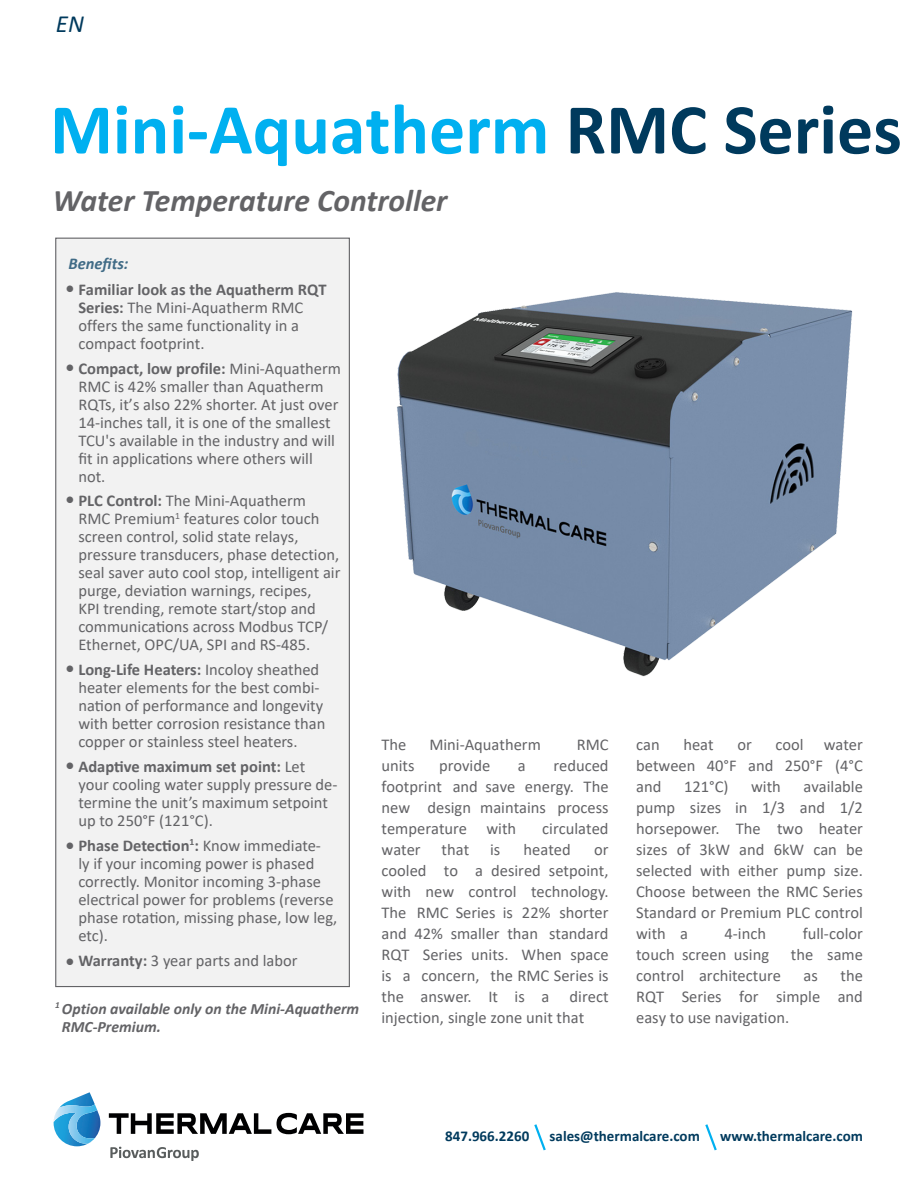
<style>
.page{position:relative;width:918px;height:1188px;background:#fff}
.page>*{position:absolute;margin:0;border:0;box-sizing:border-box;transform-origin:0 0}
.t1{font:700 72px "Calibri";color:#00b0f0}
.t2{font:italic 700 31.65px "Calibri";color:#636366}
.t3{font:italic 24.75px "Calibri";color:#003a5d}
.t4{font:16.5px/18px "Calibri";color:#636366}
.t5{font:italic 700 16.5px "Calibri";color:#406b86}
.t6{font:italic 700 15.75px "Calibri";color:#636366}
.t7{font:700 15px "Calibri";color:#003a5d}
.t8{font:15px "Segoe UI Black";color:#636366}
.s1{color:#003a5d}
.s2{font-weight:700}
.s3{font-family:"Segoe UI Black";font-size:15px}
</style>
<div class="page">
<div style="left:55px;top:238px;width:295px;height:749px;background:#f2f2f2;border:1px solid #636366"></div>
<svg style="left:705px;top:1124px;width:12px;height:27px"></svg>
<svg style="left:534px;top:1124px;width:12px;height:27px"></svg>
<svg style="left:109px;top:1113px;width:162px;height:21px"></svg>
<svg style="left:277px;top:1113px;width:87px;height:21px"></svg>
<svg style="left:63px;top:1092px;width:37px;height:54px"></svg>
<img style="left:54px;top:1104px;width:43px;height:40px">
<svg style="left:110px;top:1147px;width:89px;height:14px"></svg>
<img style="left:397px;top:292px;width:456px;height:385px">
<p class="t3" style="left:56px;top:6px;width:30px">EN</p>
<p class="t1" style="left:50px;top:79px;width:853px">Mini-Aquatherm <span class="s1">RMC Series</span></p>
<p class="t2" style="left:53px;top:178px;width:396px">Water Temperature Controller</p>
<p class="t5" style="left:68px;top:252px;width:62px">Benefits:</p>
<p class="t4" style="left:78px;top:280px;width:250px"><span class="s2">Familiar look as the Aquatherm RQT<br>Series:</span> The Mini-Aquatherm RMC offers the same functionality in a compact footprint.</p>
<p class="t4" style="left:78px;top:359px;width:264px;text-indent:-13px"><span class="s3">●</span> <span class="s2">Compact, low profile:</span> Mini-Aquatherm RMC is 42% smaller than Aquatherm RQTs, it’s also 22% shorter. At just over 14-inches tall, it is one of the smallest TCU's available in the industry and will fit in applications where others will not.</p>
<p class="t4" style="left:78px;top:491px;width:264px"><span class="s2">PLC Control:</span> The Mini-Aquatherm RMC Premium<sup>1</sup> features color touch screen control, solid state relays, pressure transducers, phase detection, seal saver auto cool stop, intelligent air purge, deviation warnings, recipes,<br>KPI trending, remote start/stop and communications across Modbus TCP/ Ethernet, OPC/UA, SPI and RS-485.</p>
<p class="t4" style="left:78px;top:660px;width:248px"><span class="s2">Long-Life Heaters:</span> Incoloy sheathed heater elements for the best combi&shy;nation of performance and longevity with better corrosion resistance than copper or stainless steel heaters.</p>
<p class="t4" style="left:78px;top:757px;width:261px"><span class="s2">Adaptive maximum set point:</span> Let your cooling water supply pressure de&shy;termine the unit’s maximum setpoint up to 250°F (121°C).</p>
<p class="t4" style="left:78px;top:836px;width:260px;text-indent:-13px"><span class="s3">●</span> <span class="s2">Phase Detection</span><sup>1</sup><span class="s2">:</span> Know immediate-<br>ly if your incoming power is phased correctly. Monitor incoming 3-phase electrical power for problems (reverse phase rotation, missing phase, low leg, etc).</p>
<p class="t4" style="left:65px;top:951px;width:234px"><span class="s3">●</span> <span class="s2">Warranty:</span> 3 year parts and labor</p>
<p class="t8" style="left:65px;top:277px;width:11px">●</p>
<p class="t8" style="left:65px;top:488px;width:11px">●</p>
<p class="t8" style="left:65px;top:657px;width:11px">●</p>
<p class="t8" style="left:65px;top:753px;width:11px">●</p>
<p class="t6" style="left:55px;top:997px;width:306px"><sup>1</sup> Option available only on the Mini-Aquatherm</p>
<p class="t6" style="left:62px;top:1015px;width:100px">RMC-Premium.</p>
<p class="t4" style="left:382px;top:735px;width:26px">The</p>
<p class="t4" style="left:429px;top:735px;width:113px">Mini-Aquatherm</p>
<p class="t4" style="left:577px;top:735px;width:33px">RMC</p>
<p class="t4" style="left:382px;top:756px;width:35px">units</p>
<p class="t4" style="left:439px;top:756px;width:53px">provide</p>
<p class="t4" style="left:518px;top:756px;width:9px">a</p>
<p class="t4" style="left:382px;top:755px;width:229px;line-height:21px;text-align:justify;text-indent:172px">reduced footprint and save energy. The new design maintains process temperature with</p>
<p class="t4" style="left:542px;top:819px;width:68px">circulated</p>
<p class="t4" style="left:382px;top:840px;width:41px">water</p>
<p class="t4" style="left:442px;top:840px;width:29px">that</p>
<p class="t4" style="left:490px;top:840px;width:12px">is</p>
<p class="t4" style="left:524px;top:840px;width:49px">heated</p>
<p class="t4" style="left:382px;top:839px;width:229px;line-height:21px;text-align:justify;text-indent:213px">or cooled to a desired setpoint, with new control technology.<br>The RMC Series is 22% shorter and 42% smaller than standard RQT Series units. When space is a concern, the RMC Series is the answer. It is a direct injection, single zone unit that</p>
<p class="t4" style="left:636px;top:735px;width:25px">can</p>
<p class="t4" style="left:683px;top:735px;width:32px">heat</p>
<p class="t4" style="left:737px;top:735px;width:16px">or</p>
<p class="t4" style="left:636px;top:733px;width:228px;line-height:21px;text-align:justify;text-indent:139px">cool water between 40°F and 250°F (4°C and</p>
<p class="t4" style="left:684px;top:777px;width:46px">121°C)</p>
<p class="t4" style="left:751px;top:777px;width:31px">with</p>
<p class="t4" style="left:636px;top:775px;width:228px;line-height:21px;text-align:justify;text-indent:167px">available pump sizes in 1/3 and 1/2 horsepower. The two heater sizes of 3kW and 6kW can be selected with either pump size.<br>Choose between the RMC Series Standard or Premium PLC control with a</p>
<p class="t4" style="left:725px;top:924px;width:43px">4-inch</p>
<p class="t4" style="left:803px;top:924px;width:62px">full-color</p>
<p class="t4" style="left:636px;top:945px;width:135px">touch screen using</p>
<p class="t4" style="left:791px;top:945px;width:74px">the same</p>
<p class="t4" style="left:636px;top:966px;width:146px">control architecture</p>
<p class="t4" style="left:804px;top:966px;width:16px">as</p>
<p class="t4" style="left:636px;top:964px;width:228px;line-height:21px;text-align:justify;text-indent:204px">the RQT Series for simple and easy to use navigation.</p>
<p class="t7" style="left:445px;top:1125px;width:86px">847.966.2260</p>
<p class="t7" style="left:550px;top:1125px;width:152px">sales@thermalcare.com</p>
<p class="t7" style="left:720px;top:1125px;width:144px">www.thermalcare.com</p>
</div>
